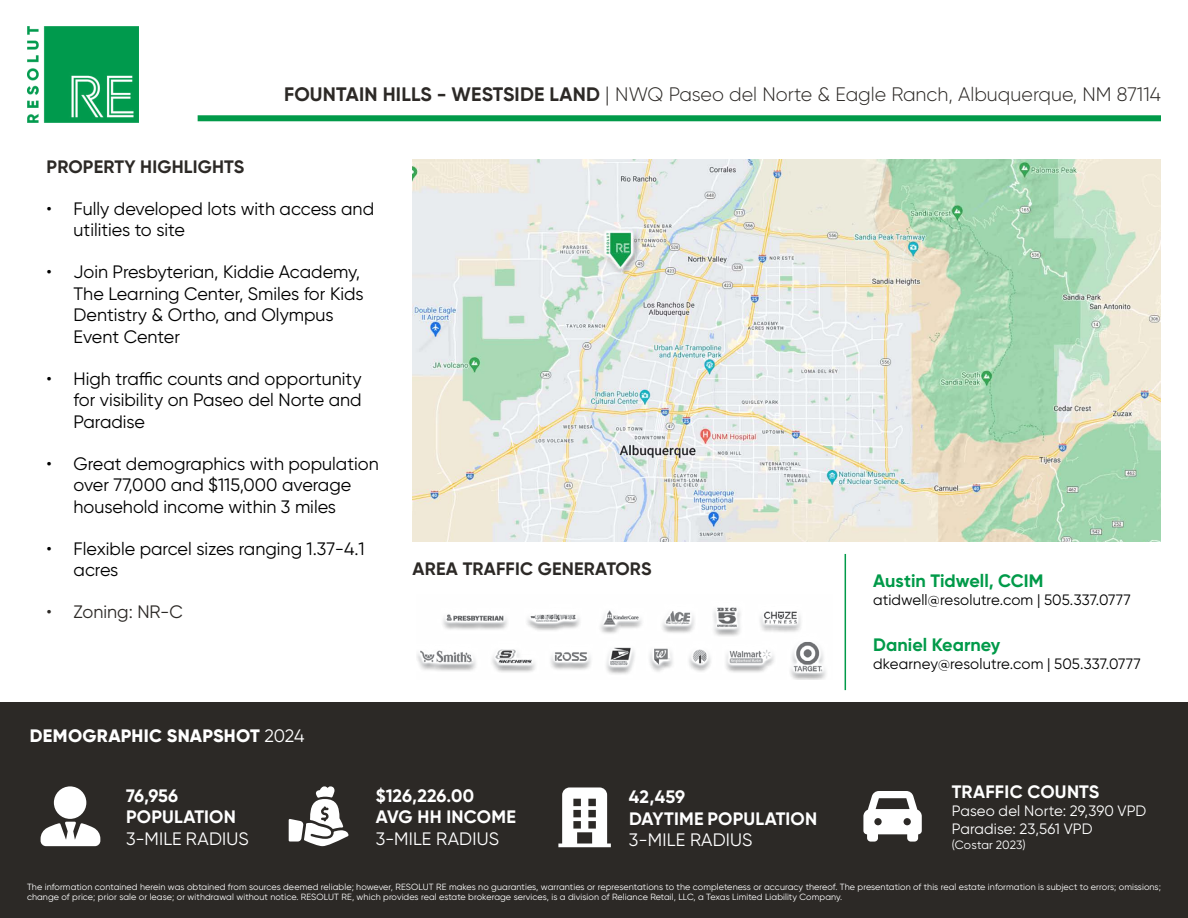
<style>
.page{position:relative;width:1188px;height:918px;background:#fff}
.page>*{position:absolute;margin:0;border:0;box-sizing:border-box;transform-origin:0 0}
.t1{font:300 19.5px "Gilroy";color:#2c2926}
.t2{font:18px/21.6px "Gilroy";color:#000}
.t3{font:700 18px/21.6px "Gilroy";letter-spacing:.01em;color:#fff}
.t4{font:700 18px "Gilroy";letter-spacing:.01em;color:#2c2926}
.t5{font:18px "Gilroy";letter-spacing:.01em;color:#fff}
.t6{font:700 18px "Gilroy";color:#019a49}
.t7{font:800 18px "Gilroy";letter-spacing:.015em;color:#fff}
.t8{font:18px "Gilroy";color:#2c2926}
.t9{font:15px "Gilroy";letter-spacing:.005em;color:#000}
.t10{font:15px/18px "Gilroy";letter-spacing:.005em;color:#fff}
.t11{font:12px "Gilroy";letter-spacing:.01em;color:#fff}
.t12{font:9px/10.5px "Gilroy";letter-spacing:.01em;color:#fff}
.s1{font-weight:700}
.s2{font-family:"Europa"}
.s3{font-weight:400}
</style>
<div class="page">
<img style="left:413px;top:160px;width:748px;height:382px">
<img style="left:417px;top:607px;width:409px;height:73px">
<hr style="left:845px;top:554px;width:1px;height:136px;background:#019a49">
<div style="left:0;top:702px;width:1188px;height:216px;background:#2c2926"></div>
<img style="left:27px;top:27px;width:112px;height:95px">
<div style="left:54px;top:786px;width:32px;height:33px;background:#fff;border-radius:50%"></div>
<svg style="left:41px;top:822px;width:59px;height:24px"></svg>
<svg style="left:289px;top:786px;width:59px;height:60px"></svg>
<svg style="left:863px;top:791px;width:59px;height:51px"></svg>
<svg style="left:558px;top:787px;width:53px;height:60px"></svg>
<div style="left:198px;top:115px;width:963px;height:6px;background:#019a49"></div>
<h2 class="t4" style="left:47px;top:155px;width:199px">PROPERTY HIGHLIGHTS</h2>
<h1 class="t1" style="left:284px;top:82px;width:878px"><span class="s1">FOUNTAIN HILLS - WESTSIDE LAND</span> <span class="s2">|</span> NWQ Paseo del Norte &amp; Eagle Ranch, Albuquerque, NM 87114</h1>
<h2 class="t2" style="left:74px;top:197px;width:302px;text-indent:-27px">• Fully developed lots with access and utilities to site</h2>
<h2 class="t2" style="left:74px;top:261px;width:292px;text-indent:-27px">• Join Presbyterian, Kiddie Academy,<br>The Learning Center, Smiles for Kids<br>Dentistry &amp; Ortho, and Olympus<br>Event Center</h2>
<h2 class="t2" style="left:74px;top:367px;width:290px;text-align:justify;text-indent:-27px">• High traffic counts and opportunity for visibility on Paseo del Norte and Paradise</h2>
<h2 class="t2" style="left:74px;top:452px;width:307px;text-indent:-27px">• Great demographics with population over 77,000 and $115,000 average household income within 3 miles</h2>
<h2 class="t2" style="left:74px;top:537px;width:293px;text-indent:-27px">• Flexible parcel sizes ranging 1.37-4.1 acres</h2>
<h2 class="t8" style="left:47px;top:601px;width:138px">• Zoning: NR-C</h2>
<h2 class="t4" style="left:413px;top:558px;width:240px">AREA TRAFFIC GENERATORS</h2>
<h2 class="t7" style="left:30px;top:724px;width:276px">DEMOGRAPHIC SNAPSHOT <span class="s3">2024</span></h2>
<h2 class="t3" style="left:126px;top:785px;width:111px">76,956<br>POPULATION</h2>
<h2 class="t5" style="left:126px;top:828px;width:124px">3-MILE RADIUS</h2>
<h2 class="t3" style="left:376px;top:785px;width:142px">$126,226.00<br>AVG HH INCOME</h2>
<h2 class="t5" style="left:376px;top:828px;width:125px">3-MILE RADIUS</h2>
<h2 class="t3" style="left:629px;top:786px;width:190px">42,459<br>DAYTIME POPULATION</h2>
<h2 class="t5" style="left:629px;top:829px;width:125px">3-MILE RADIUS</h2>
<h2 class="t6" style="left:873px;top:569px;width:172px">Austin Tidwell, CCIM</h2>
<h3 class="t9" style="left:873px;top:590px;width:259px">atidwell@resolutre.com | 505.337.0777</h3>
<h2 class="t6" style="left:873px;top:634px;width:129px">Daniel Kearney</h2>
<h3 class="t9" style="left:873px;top:655px;width:269px">dkearney@resolutre.com | 505.337.0777</h3>
<h2 class="t3" style="left:952px;top:781px;width:149px">TRAFFIC COUNTS</h2>
<h3 class="t10" style="left:952px;top:802px;width:196px">Paseo del Norte: 29,390 VPD<br>Paradise: 23,561 VPD</h3>
<h3 class="t11" style="left:952px;top:837px;width:75px">(Costar 2023)</h3>
<p class="t12" style="left:27px;top:881px;width:1135px">The information contained herein was obtained from sources deemed reliable; however, RESOLUT RE makes no guaranties, warranties or representations to the completeness or accuracy thereof. The presentation of this real estate information is subject to errors; omissions; change of price; prior sale or lease; or withdrawal without notice. RESOLUT RE, which provides real estate brokerage services, is a division of Reliance Retail, LLC, a Texas Limited Liability Company.</p>
</div>
